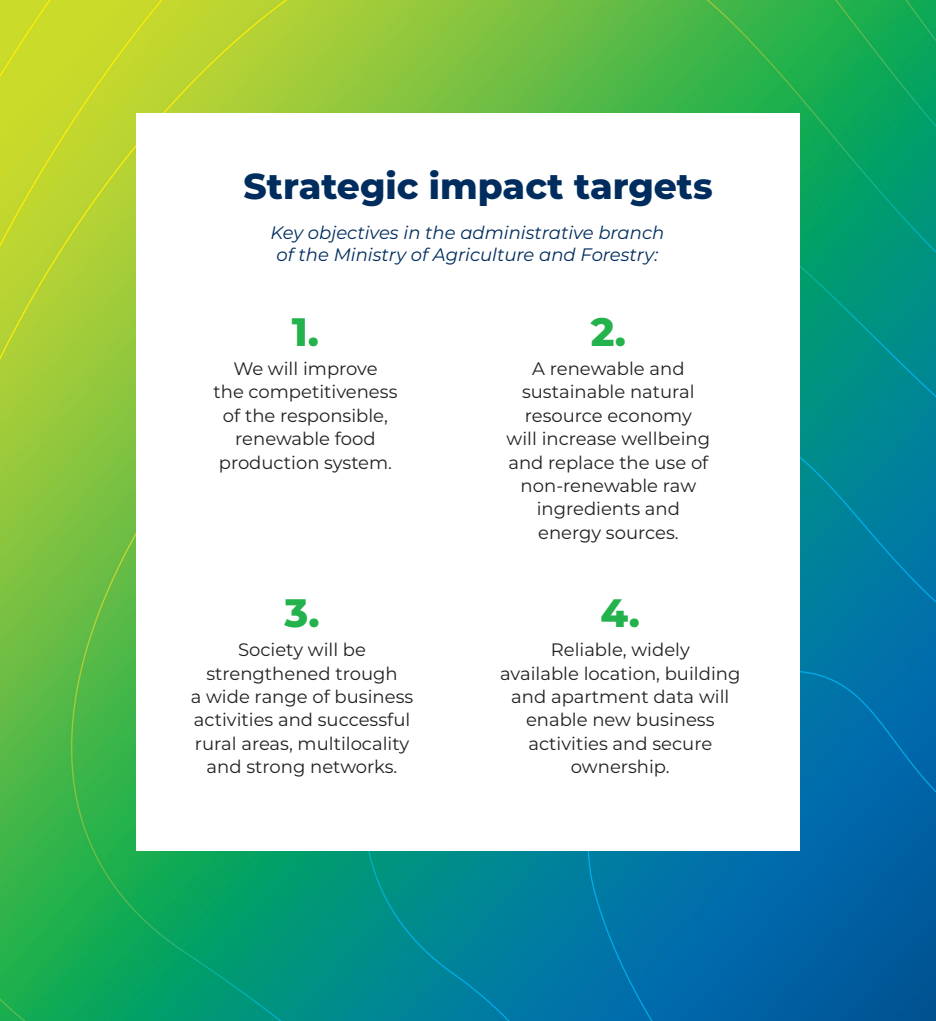
<style>
.page{position:relative;width:936px;height:1021px;background:#fff}
.page>*{position:absolute;margin:0;border:0;box-sizing:border-box;transform-origin:0 0}
.leipis{font:800 39.6px "Montserrat";color:#23b24b}
.Otsikko{font:800 36px "Montserrat";color:#002d5e}
.leipis-2{font:18px/23.4px "Montserrat";color:#231f20;text-align:center}
.ingressi{font:italic 18px/22px "Montserrat";color:#002d5e;text-align:center}
</style>
<div class="page">
<img style="left:0;top:0;width:935px;height:1020px">
<div style="left:136px;top:113px;width:663px;height:737px;background:#fff"></div>
<p class="Otsikko" style="left:244px;top:160px;width:470px">Strategic impact targets</p>
<p class="ingressi" style="left:270px;top:221px;width:395px">Key objectives in the administrative branch of the Ministry of Agriculture and Forestry:</p>
<p class="leipis" style="left:292px;top:303px;width:29px">1.</p>
<p class="leipis-2" style="left:233px;top:356px;width:146px">We will improve</p>
<p class="leipis-2" style="left:213px;top:379px;width:185px">the competitiveness</p>
<p class="leipis-2" style="left:223px;top:403px;width:166px">of the responsible,</p>
<p class="leipis-2" style="left:235px;top:426px;width:142px">renewable food</p>
<p class="leipis-2" style="left:219px;top:450px;width:175px">production system.</p>
<p class="leipis" style="left:284px;top:584px;width:37px">3.</p>
<p class="leipis-2" style="left:238px;top:637px;width:129px">Society will be</p>
<p class="leipis-2" style="left:206px;top:661px;width:193px">strengthened trough</p>
<p class="leipis-2" style="left:191px;top:684px;width:224px;text-align:left">a wide range of business activities and successful</p>
<p class="leipis-2" style="left:195px;top:731px;width:216px">rural areas, multilocality</p>
<p class="leipis-2" style="left:207px;top:754px;width:192px">and strong networks.</p>
<p class="leipis" style="left:590px;top:303px;width:37px">2.</p>
<p class="leipis-2" style="left:532px;top:356px;width:154px">A renewable and</p>
<p class="leipis-2" style="left:522px;top:379px;width:174px">sustainable natural</p>
<p class="leipis-2" style="left:525px;top:403px;width:168px">resource economy</p>
<p class="leipis-2" style="left:506px;top:426px;width:205px">will increase wellbeing</p>
<p class="leipis-2" style="left:508px;top:450px;width:201px">and replace the use of</p>
<p class="leipis-2" style="left:520px;top:473px;width:177px">non-renewable raw ingredients and</p>
<p class="leipis-2" style="left:538px;top:520px;width:142px">energy sources.</p>
<p class="leipis" style="left:600px;top:584px;width:41px">4.</p>
<p class="leipis-2" style="left:550px;top:637px;width:140px">Reliable, widely</p>
<p class="leipis-2" style="left:500px;top:661px;width:242px">available location, building and apartment data will enable new business</p>
<p class="leipis-2" style="left:528px;top:731px;width:185px">activities and secure</p>
<p class="leipis-2" style="left:571px;top:754px;width:100px">ownership.</p>
</div>
